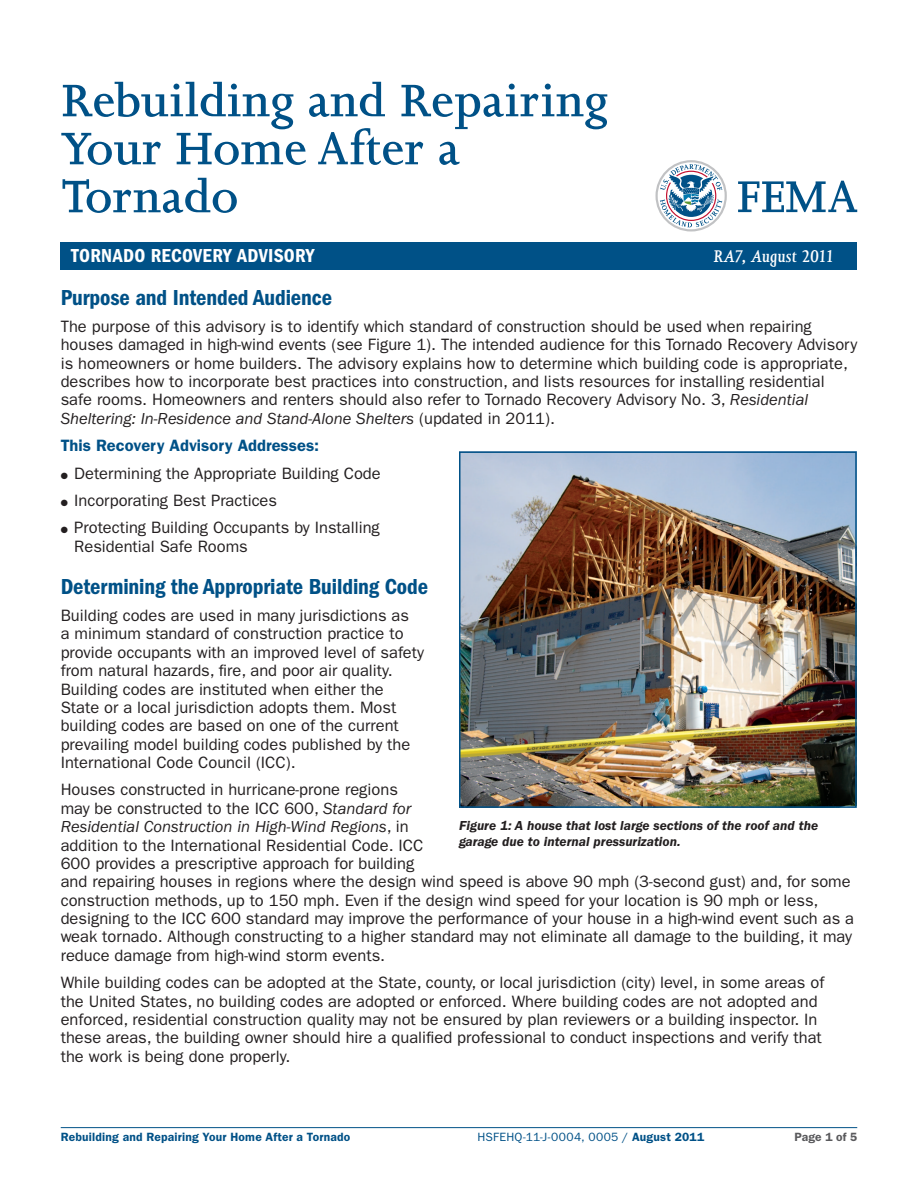
<style>
.page{position:relative;width:918px;height:1188px;background:#fff}
.page>*{position:absolute;margin:0;border:0;box-sizing:border-box;transform-origin:0 0}
.MastHeadline__Joanna{font:600 52.5px/48px "Joanna MT Std";color:#005187}
.head1{font:22.5px "ITC Franklin Gothic Std Dm Cd";letter-spacing:-.005em;color:#005187}
.mast_subhead{font:19.5px "ITC Franklin Gothic Std Dm Cd";letter-spacing:.015em;color:#fff}
.mast_subhead-2{font:italic 600 19.5px "Joanna MT Std";color:#fff}
.body{font:16.5px/18.3px "ITC Franklin Gothic Std";color:#231f20}
.body_bullet_space{font:16.5px/18.3px "ITC Franklin Gothic Std";color:#231f20}
.head2{font:600 16.5px "ITC Franklin Gothic Std";color:#005187}
.t1{font:italic 600 13.5px/15.8px "ITC Franklin Gothic Std";color:#231f20}
.t2{font:600 12px "ITC Franklin Gothic Std";letter-spacing:.015em;color:#005187}
.t3{font:12px "ITC Franklin Gothic Std";letter-spacing:.025em;color:#005187}
.t4{font:600 12px "ITC Franklin Gothic Std";letter-spacing:.01em;color:#5a5a5d}
.s1{font-style:italic}
.s2{font-weight:600}
</style>
<div class="page">
<hr style="left:61px;top:1127px;width:796px;height:1px;background:#005187">
<div style="left:61px;top:242px;width:796px;height:28px;background:#005187"></div>
<svg style="left:738px;top:181px;width:119px;height:31px"></svg>
<svg style="left:656px;top:160px;width:71px;height:72px"></svg>
<img style="left:462px;top:454px;width:392px;height:351px">
<div style="left:459px;top:451px;width:398px;height:357px;border:2px solid #005187"></div>
<p class="MastHeadline__Joanna" style="left:61px;top:77px;width:548px">Rebuilding and Repairing<br>Your Home After a<br>Tornado</p>
<p class="mast_subhead" style="left:71px;top:245px;width:245px">TORNADO RECOVERY ADVISORY</p>
<p class="mast_subhead-2" style="left:713px;top:246px;width:123px">RA7, August 2011</p>
<p class="head1" style="left:61px;top:284px;width:273px">Purpose and Intended Audience</p>
<p class="body" style="left:61px;top:317px;width:798px">The purpose of this advisory is to identify which standard of construction should be used when repairing houses damaged in high-wind events (see Figure 1). The intended audience for this Tornado Recovery Advisory is homeowners or home builders. The advisory explains how to determine which building code is appropriate, describes how to incorporate best practices into construction, and lists resources for installing residential safe rooms. Homeowners and renters should also refer to Tornado Recovery Advisory No. 3, <span class="s1">Residential Sheltering: In-Residence and Stand-Alone Shelters</span> (updated in 2011).</p>
<h2 class="head2" style="left:61px;top:436px;width:260px">This Recovery Advisory Addresses:</h2>
<p class="body_bullet_space" style="left:61px;top:464px;width:321px">● Determining the Appropriate Building Code</p>
<p class="body_bullet_space" style="left:61px;top:491px;width:218px">● Incorporating Best Practices</p>
<p class="body_bullet_space" style="left:74px;top:519px;width:307px;text-indent:-14px">● Protecting Building Occupants by Installing<br>Residential Safe Rooms</p>
<p class="head1" style="left:61px;top:573px;width:369px">Determining the Appropriate Building Code</p>
<p class="body" style="left:61px;top:606px;width:365px">Building codes are used in many jurisdictions as<br>a minimum standard of construction practice to provide occupants with an improved level of safety from natural hazards, fire, and poor air quality.<br>Building codes are instituted when either the State or a local jurisdiction adopts them. Most building codes are based on one of the current prevailing model building codes published by the International Code Council (ICC).</p>
<p class="body" style="left:61px;top:781px;width:795px">Houses constructed in hurricane-prone regions<br>may be constructed to the ICC 600, <span class="s1">Standard for<br>Residential Construction in High-Wind Regions</span>, in<br>addition to the International Residential Code. ICC<br>600 provides a prescriptive approach for building<br>and repairing houses in regions where the design wind speed is above 90 mph (3-second gust) and, for some construction methods, up to 150 mph. Even if the design wind speed for your location is 90 mph or less, designing to the ICC 600 standard may improve the performance of your house in a high-wind event such as a weak tornado. Although constructing to a higher standard may not eliminate all damage to the building, it may reduce damage from high-wind storm events.</p>
<p class="body" style="left:61px;top:974px;width:765px">While building codes can be adopted at the State, county, or local jurisdiction (city) level, in some areas of the United States, no building codes are adopted or enforced. Where building codes are not adopted and enforced, residential construction quality may not be ensured by plan reviewers or a building inspector. In these areas, the building owner should hire a qualified professional to conduct inspections and verify that the work is being done properly.</p>
<p class="t1" style="left:459px;top:818px;width:361px">Figure 1: A house that lost large sections of the roof and the garage due to internal pressurization.</p>
<p class="t2" style="left:61px;top:1130px;width:291px">Rebuilding and Repairing Your Home After a Tornado</p>
<p class="t3" style="left:478px;top:1130px;width:228px">HSFEHQ-11-J-0004, 0005 / <span class="s2">August 2011</span></p>
<p class="t4" style="left:794px;top:1130px;width:64px">Page 1 of 5</p>
</div>
